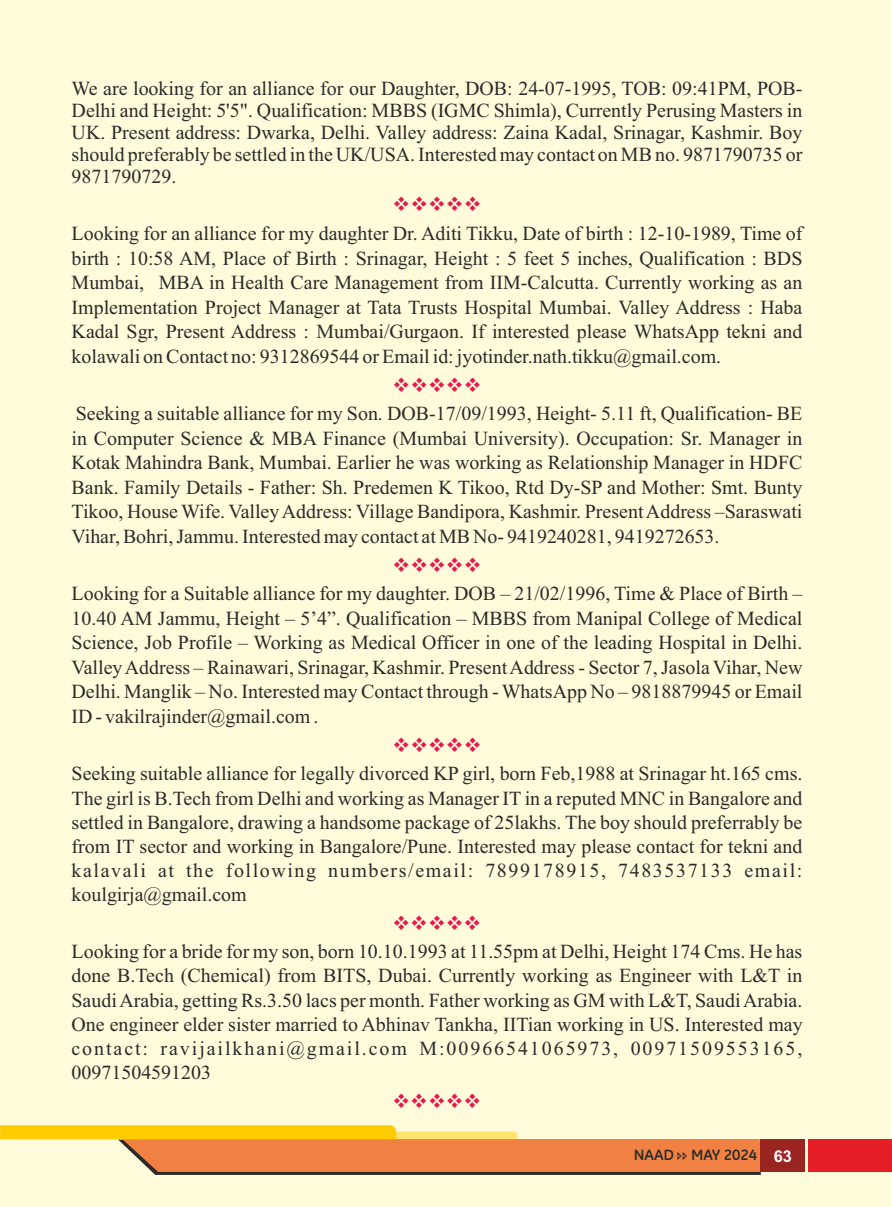
<style>
.page{position:relative;width:892px;height:1207px;background:#fff}
.page>*{position:absolute;margin:0;border:0;box-sizing:border-box;transform-origin:0 0}
.t1{font:19.95px/24.5px "Times New Roman";color:#2b2a29;text-align:justify}
.t2{font:19.95px "Wingdings";color:#e51a4b}
.t3{font:700 15.22px "GE Inspira";color:#2b2a29;scale:1.04 1}
.s1{font-family:"Arial";font-size:16.28px;color:#fefefe}
</style>
<div class="page">
<div style="left:0;top:0;width:891px;height:1207px;background:#fffbdb"></div>
<div style="left:808px;top:1139px;width:84px;height:33px;background:#e31e24"></div>
<div style="left:761px;top:1139px;width:44px;height:33px;background:#992420"></div>
<svg style="left:0;top:1125px;width:761px;height:50px"></svg>
<p class="t1" style="left:72px;top:79px;width:732px;line-height:21.9px">We are looking for an alliance for our Daughter, DOB: 24-07-1995, TOB: 09:41PM, POB-Delhi and Height: 5'5". Qualification: MBBS (IGMC Shimla), Currently Perusing Masters in UK. Present address: Dwarka, Delhi. Valley address: Zaina Kadal, Srinagar, Kashmir. Boy should preferably be settled in the UK/USA. Interested may contact on MB no. 9871790735 or 9871790729.</p>
<p class="t2" style="left:393px;top:196px;width:90px">❖❖❖❖❖</p>
<p class="t1" style="left:72px;top:223px;width:732px">Looking for an alliance for my daughter Dr. Aditi Tikku, Date of birth : 12-10-1989, Time of birth : 10:58 AM, Place of Birth : Srinagar, Height : 5 feet 5 inches, Qualification : BDS Mumbai, MBA in Health Care Management from IIM-Calcutta. Currently working as an Implementation Project Manager at Tata Trusts Hospital Mumbai. Valley Address : Haba Kadal Sgr, Present Address : Mumbai/Gurgaon. If interested please WhatsApp tekni and kolawali on Contact no: 9312869544 or Email id: jyotinder.nath.tikku@gmail.com.</p>
<p class="t2" style="left:393px;top:376px;width:90px">❖❖❖❖❖</p>
<p class="t1" style="left:72px;top:403px;width:732px">Seeking a suitable alliance for my Son. DOB-17/09/1993, Height- 5.11 ft, Qualification- BE in Computer Science &amp; MBA Finance (Mumbai University). Occupation: Sr. Manager in Kotak Mahindra Bank, Mumbai. Earlier he was working as Relationship Manager in HDFC Bank. Family Details - Father: Sh. Predemen K Tikoo, Rtd Dy-SP and Mother: Smt. Bunty Tikoo, House Wife. Valley Address: Village Bandipora, Kashmir. Present Address –Saraswati Vihar, Bohri, Jammu. Interested may contact at MB No- 9419240281, 9419272653.</p>
<p class="t2" style="left:393px;top:556px;width:90px">❖❖❖❖❖</p>
<p class="t1" style="left:72px;top:583px;width:732px">Looking for a Suitable alliance for my daughter. DOB – 21/02/1996, Time &amp; Place of Birth – 10.40 AM Jammu, Height – 5’4”. Qualification – MBBS from Manipal College of Medical Science, Job Profile – Working as Medical Officer in one of the leading Hospital in Delhi.<br>Valley Address – Rainawari, Srinagar, Kashmir. Present Address - Sector 7, Jasola Vihar, New Delhi. Manglik – No. Interested may Contact through - WhatsApp No – 9818879945 or Email ID - vakilrajinder@gmail.com .</p>
<p class="t2" style="left:393px;top:736px;width:90px">❖❖❖❖❖</p>
<p class="t1" style="left:72px;top:764px;width:732px">Seeking suitable alliance for legally divorced KP girl, born Feb,1988 at Srinagar ht.165 cms.<br>The girl is B.Tech from Delhi and working as Manager IT in a reputed MNC in Bangalore and settled in Bangalore, drawing a handsome package of 25lakhs. The boy should preferrably be from IT sector and working in Bangalore/Pune. Interested may please contact for tekni and kalavali at the following numbers/email: 7899178915, 7483537133 email: koulgirja@gmail.com</p>
<p class="t2" style="left:392px;top:914px;width:90px">❖❖❖❖❖</p>
<p class="t1" style="left:72px;top:942px;width:733px">Looking for a bride for my son, born 10.10.1993 at 11.55pm at Delhi, Height 174 Cms. He has done B.Tech (Chemical) from BITS, Dubai. Currently working as Engineer with L&amp;T in Saudi Arabia, getting Rs.3.50 lacs per month. Father working as GM with L&amp;T, Saudi Arabia.<br>One engineer elder sister married to Abhinav Tankha, IITian working in US. Interested may contact: ravijailkhani@gmail.com M:00966541065973, 00971509553165, 00971504591203</p>
<p class="t2" style="left:392px;top:1092px;width:90px">❖❖❖❖❖</p>
<p class="t3" style="left:634px;top:1149px;width:154px">NAAD MAY 2024 <span class="s1">63</span></p>
</div>
